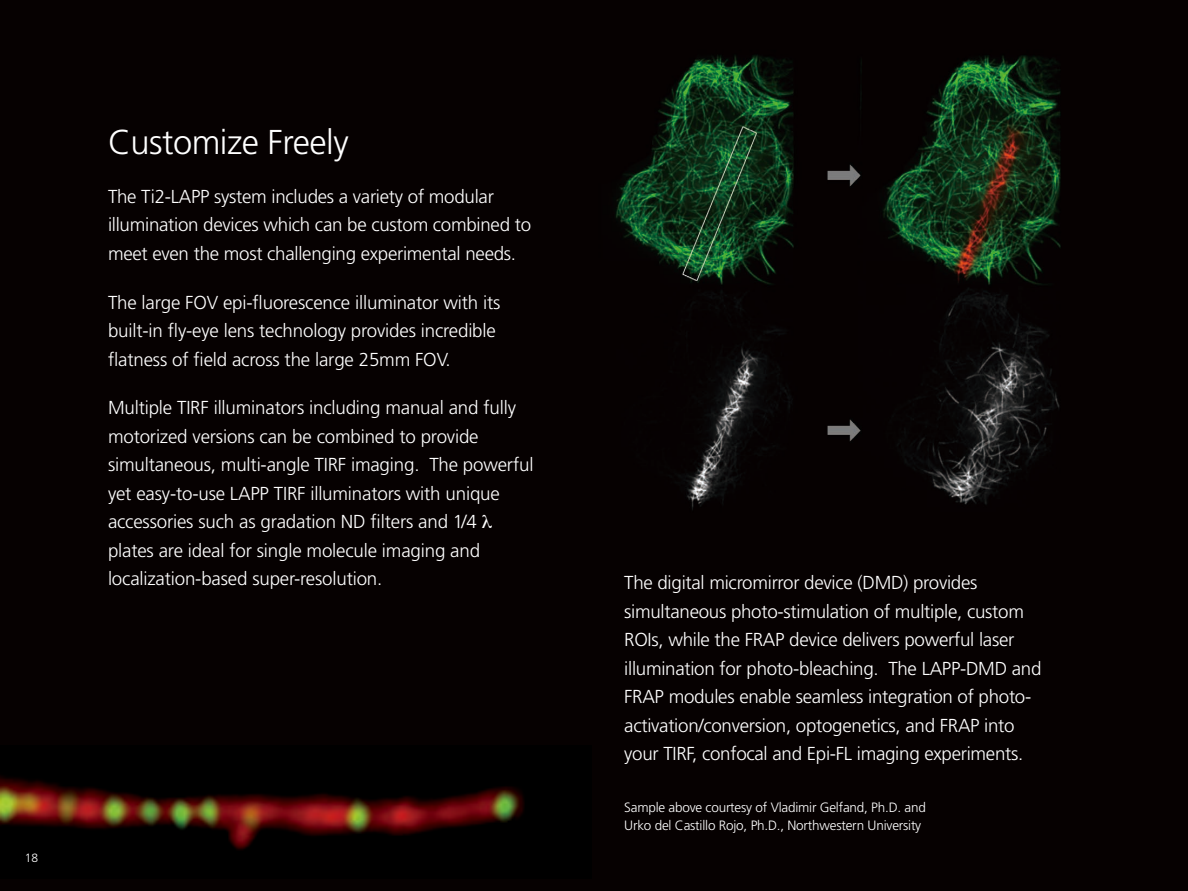
<style>
.page{position:relative;width:1188px;height:891px;background:#fff}
.page>*{position:absolute;margin:0;border:0;box-sizing:border-box;transform-origin:0 0}
.t1{font:300 34.5px "Frutiger LT Std";letter-spacing:-.015em;color:#fff}
.t2{font:300 18.75px/28.5px "Frutiger LT Std";letter-spacing:-.015em;color:#fff}
.t3{font:300 13.5px/18px "Frutiger LT Std";letter-spacing:-.015em;color:#fff}
.t4{font:300 12px "Frutiger LT Std";color:#fff}
</style>
<div class="page">
<img style="left:0;top:0;width:1188px;height:891px">
<img style="left:0;top:746px;width:592px;height:133px">
<svg style="left:482px;top:515px;width:10px;height:13px"></svg>
<h1 class="t1" style="left:108px;top:123px;width:242px">Customize Freely</h1>
<p class="t2" style="left:108px;top:182px;width:425px">The Ti2-LAPP system includes a variety of modular illumination devices which can be custom combined to meet even the most challenging experimental needs.</p>
<p class="t2" style="left:108px;top:288px;width:394px">The large FOV epi-fluorescence illuminator with its built-in fly-eye lens technology provides incredible flatness of field across the large 25mm FOV.</p>
<p class="t2" style="left:108px;top:394px;width:427px">Multiple TIRF illuminators including manual and fully motorized versions can be combined to provide simultaneous, multi-angle TIRF imaging. The powerful yet easy-to-use LAPP TIRF illuminators with unique accessories such as gradation ND filters and 1/4<br>plates are ideal for single molecule imaging and localization-based super-resolution.</p>
<p class="t4" style="left:25px;top:851px;width:15px">18</p>
<p class="t2" style="left:624px;top:569px;width:419px">The digital micromirror device (DMD) provides simultaneous photo-stimulation of multiple, custom ROIs, while the FRAP device delivers powerful laser illumination for photo-bleaching. The LAPP-DMD and FRAP modules enable seamless integration of photo&shy;activation/conversion, optogenetics, and FRAP into your TIRF, confocal and Epi-FL imaging experiments.</p>
<p class="t3" style="left:624px;top:799px;width:303px">Sample above courtesy of Vladimir Gelfand, Ph.D. and<br>Urko del Castillo Rojo, Ph.D., Northwestern University</p>
</div>
